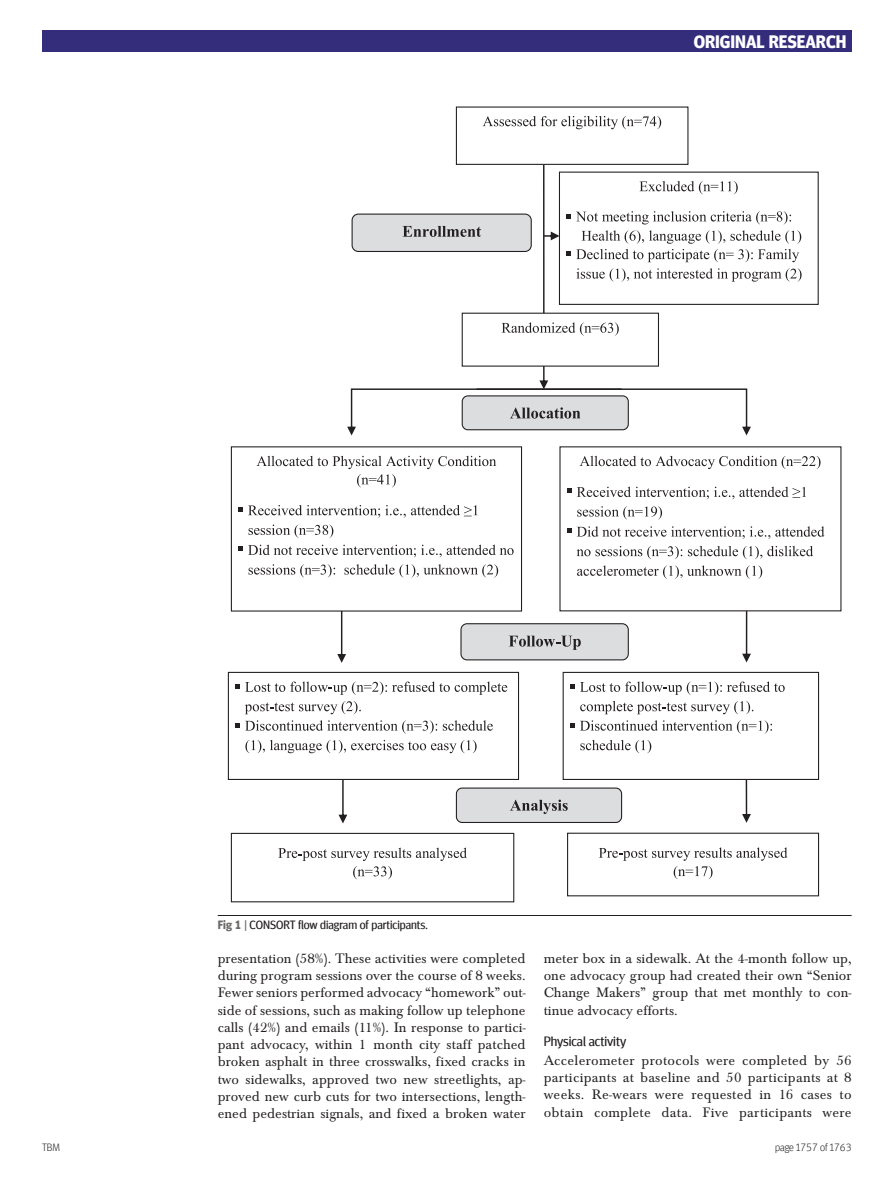
<style>
.page{position:relative;width:894px;height:1186px;background:#fff}
.page>*{position:absolute;margin:0;border:0;box-sizing:border-box;transform-origin:0 0}
.t1{font:700 18px "Meta Headline Offc";color:#fff}
.t2{font:14.25px/17.2px "Baskerville EF";color:#231f20;text-align:justify}
.t3{font:13.5px "Meta Headline Offc";color:#231f20}
.t4{font:12px "Meta Headline Offc";color:#231f20}
.t5{font:300 10.5px "Meta Headline Offc";color:#231f20}
.s1{font-weight:700;color:#6b6a68}
.s2{color:#6b6a68}
</style>
<div class="page">
<div style="left:42px;top:30px;width:809px;height:21px;background:#332d7b"></div>
<hr style="left:218px;top:915px;width:633px;height:1px;background:#231f20">
<svg style="left:338px;top:780px;width:9px;height:43px"></svg>
<svg style="left:742px;top:780px;width:8px;height:43px"></svg>
<svg style="left:741px;top:611px;width:9px;height:51px"></svg>
<svg style="left:337px;top:611px;width:9px;height:52px"></svg>
<svg style="left:482px;top:116px;width:179px;height:13px"></svg>
<div style="left:231px;top:833px;width:283px;height:69px;border:1px solid #231f20"></div>
<svg style="left:278px;top:848px;width:189px;height:31px"></svg>
<div style="left:228px;top:672px;width:291px;height:108px;border:1px solid #231f20"></div>
<svg style="left:235px;top:684px;width:4px;height:4px"></svg>
<svg style="left:245px;top:681px;width:262px;height:14px"></svg>
<svg style="left:245px;top:701px;width:115px;height:13px"></svg>
<svg style="left:235px;top:723px;width:4px;height:4px"></svg>
<svg style="left:245px;top:720px;width:247px;height:14px"></svg>
<svg style="left:245px;top:740px;width:231px;height:13px"></svg>
<div style="left:231px;top:446px;width:291px;height:165px;border:1px solid #231f20"></div>
<svg style="left:256px;top:456px;width:240px;height:31px"></svg>
<svg style="left:238px;top:505px;width:167px;height:13px"></svg>
<svg style="left:411px;top:505px;width:66px;height:11px"></svg>
<svg style="left:248px;top:525px;width:85px;height:13px"></svg>
<svg style="left:238px;top:545px;width:275px;height:12px"></svg>
<svg style="left:248px;top:564px;width:250px;height:13px"></svg>
<div style="left:562px;top:672px;width:256px;height:108px;background:#fff;border:1px solid #231f20"></div>
<svg style="left:570px;top:681px;width:214px;height:14px"></svg>
<svg style="left:580px;top:701px;width:173px;height:13px"></svg>
<svg style="left:570px;top:720px;width:201px;height:14px"></svg>
<svg style="left:580px;top:740px;width:71px;height:13px"></svg>
<svg style="left:579px;top:456px;width:241px;height:13px"></svg>
<svg style="left:567px;top:487px;width:238px;height:12px"></svg>
<svg style="left:577px;top:506px;width:84px;height:13px"></svg>
<svg style="left:567px;top:526px;width:257px;height:13px"></svg>
<svg style="left:576px;top:546px;width:236px;height:13px"></svg>
<svg style="left:577px;top:565px;width:185px;height:14px"></svg>
<div style="left:567px;top:833px;width:251px;height:63px;background:#fff;border:1px solid #231f20"></div>
<svg style="left:599px;top:847px;width:188px;height:32px"></svg>
<div style="left:456px;top:788px;width:165px;height:34px;background:#dcdddf;border-radius:6px"></div>
<div style="left:455px;top:787px;width:167px;height:36px;border:1px solid #231f20;border-radius:6px"></div>
<svg style="left:510px;top:799px;width:57px;height:15px"></svg>
<div style="left:461px;top:624px;width:167px;height:36px;background:#dcdddf;border-radius:6px"></div>
<div style="left:460px;top:623px;width:168px;height:37px;border:1px solid #231f20;border-radius:6px"></div>
<svg style="left:508px;top:636px;width:72px;height:14px"></svg>
<svg style="left:347px;top:162px;width:454px;height:273px"></svg>
<p class="t1" style="left:693px;top:31px;width:21px">ORIGINAL</p>
<p class="t1" style="left:768px;top:31px;width:21px">RESEARCH</p>
<p class="t4" style="left:218px;top:918px;width:211px"><span class="s1">FIG 1</span> <span class="s2">|</span> CONSORT flow diagram of participants.</p>
<p class="t2" style="left:218px;top:950px;width:309px">presentation (58%). These activities were completed during program sessions over the course of 8 weeks.<br>Fewer seniors performed advocacy “homework” out&shy;side of sessions, such as making follow up telephone calls (42%) and emails (11%). In response to partici&shy;pant advocacy, within 1 month city staff patched broken asphalt in three crosswalks, fixed cracks in two sidewalks, approved two new streetlights, ap&shy;proved new curb cuts for two intersections, length&shy;ened pedestrian signals, and fixed a broken water</p>
<p class="t2" style="left:543px;top:950px;width:309px">meter box in a sidewalk. At the 4-month follow up, one advocacy group had created their own “Senior Change Makers” group that met monthly to con&shy;tinue advocacy efforts.</p>
<p class="t3" style="left:543px;top:1033px;width:84px">Physical activity</p>
<p class="t2" style="left:543px;top:1052px;width:309px">Accelerometer protocols were completed by 56 participants at baseline and 50 participants at 8 weeks. Re-wears were requested in 16 cases to obtain complete data. Five participants were</p>
<p class="t5" style="left:42px;top:1141px;width:19px">TBM</p>
<p class="t5" style="left:775px;top:1141px;width:78px">page 1757 of 1763</p>
</div>
